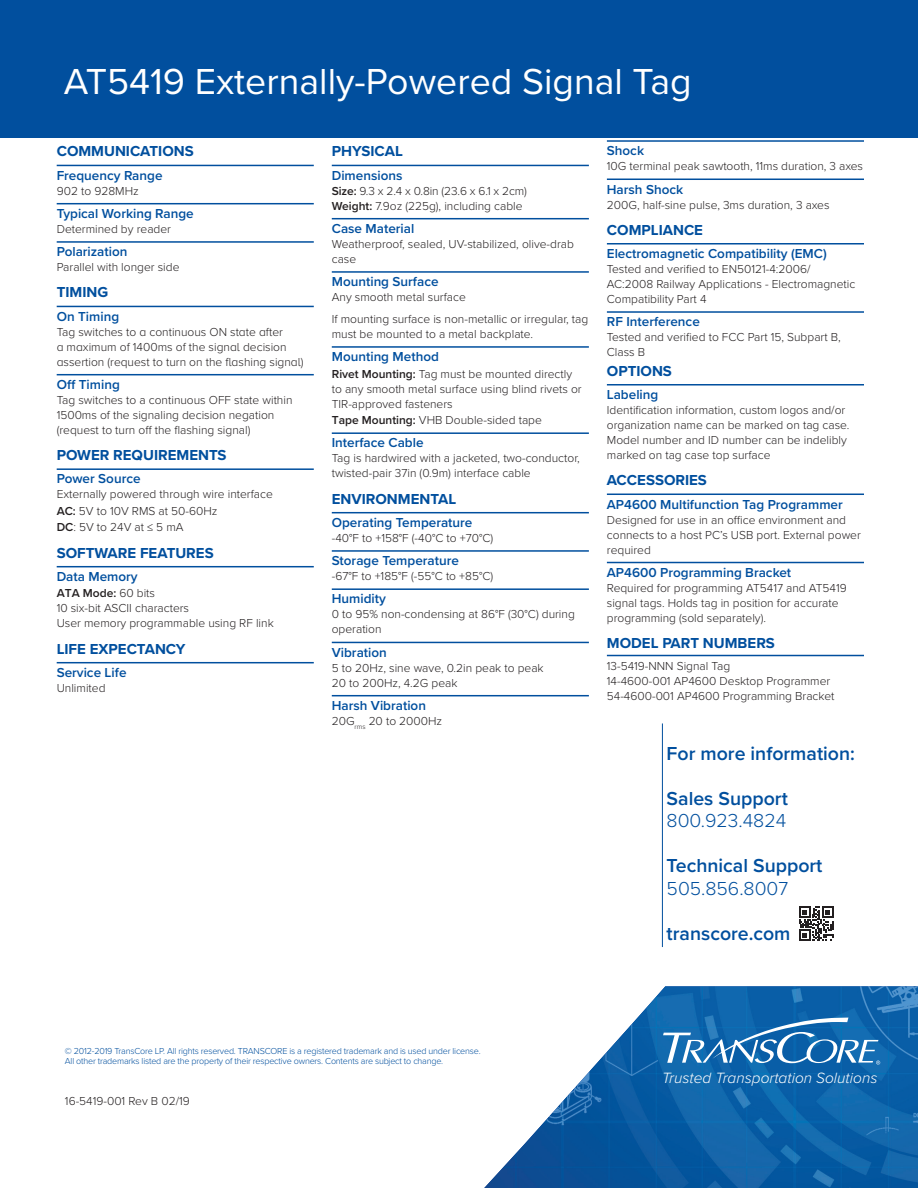
<style>
.page{position:relative;width:918px;height:1188px;background:#fff}
.page>*{position:absolute;margin:0;border:0;box-sizing:border-box;transform-origin:0 0}
.Page_2_Header{font:37.5px "Proxima Nova";color:#fff}
.Contact_Headers_Bold{font:600 19.5px "Proxima Nova";color:#014f9e}
.Contact_Body{font:300 19.5px "Proxima Nova";color:#014f9e}
.t1{font:italic 300 15.45px "Proxima Nova";color:#fff}
.Spec_Head_1{font:700 15px "Proxima Nova";color:#014f9e}
.Spec_Head_1_Rule{font:700 15px "Proxima Nova";color:#014f9e}
.Spec_Body{font:700 15px "Proxima Nova";color:#014f9e}
.Spec_Head_2{font:600 13.5px "Proxima Nova";color:#014f9e}
.Spec_Body-2{font:300 12px/15px "Proxima Nova";color:#231f20}
.Doc_Number{font:300 12px "Proxima Nova";color:#231f20}
.t2{font:300 9px "Proxima Nova";letter-spacing:-.02em;color:#014f9e}
.s1{font-weight:600}
</style>
<div class="page">
<hr style="left:662px;top:723px;width:1px;height:224px;background:#014f9e">
<img style="left:484px;top:986px;width:434px;height:202px">
<div style="left:0;top:0;width:918px;height:138px;background:#014f9e"></div>
<svg style="left:648px;top:1018px;width:232px;height:72px;background:#2876b4"></svg>
<hr style="left:57px;top:165px;width:257px;height:1px;background:#014f9e">
<hr style="left:57px;top:203px;width:257px;height:1px;background:#014f9e">
<hr style="left:57px;top:241px;width:257px;height:2px;background:#014f9e">
<hr style="left:57px;top:306px;width:257px;height:1px;background:#014f9e">
<hr style="left:57px;top:374px;width:257px;height:1px;background:#014f9e">
<hr style="left:57px;top:468px;width:257px;height:2px;background:#014f9e">
<hr style="left:57px;top:566px;width:257px;height:1px;background:#014f9e">
<hr style="left:57px;top:662px;width:257px;height:1px;background:#014f9e">
<hr style="left:332px;top:165px;width:257px;height:1px;background:#014f9e">
<hr style="left:332px;top:218px;width:257px;height:1px;background:#014f9e">
<hr style="left:332px;top:271px;width:257px;height:2px;background:#014f9e">
<hr style="left:332px;top:346px;width:257px;height:2px;background:#014f9e">
<hr style="left:332px;top:432px;width:257px;height:2px;background:#014f9e">
<hr style="left:332px;top:512px;width:257px;height:1px;background:#014f9e">
<hr style="left:332px;top:550px;width:257px;height:2px;background:#014f9e">
<hr style="left:332px;top:588px;width:257px;height:2px;background:#014f9e">
<hr style="left:332px;top:642px;width:257px;height:1px;background:#014f9e">
<hr style="left:332px;top:695px;width:257px;height:1px;background:#014f9e">
<hr style="left:607px;top:140px;width:257px;height:2px;background:#014f9e">
<hr style="left:607px;top:179px;width:257px;height:1px;background:#014f9e">
<hr style="left:607px;top:243px;width:257px;height:2px;background:#014f9e">
<hr style="left:607px;top:311px;width:257px;height:2px;background:#014f9e">
<hr style="left:607px;top:384px;width:257px;height:2px;background:#014f9e">
<hr style="left:607px;top:494px;width:257px;height:1px;background:#014f9e">
<hr style="left:607px;top:562px;width:257px;height:1px;background:#014f9e">
<hr style="left:607px;top:655px;width:257px;height:1px;background:#014f9e">
<svg style="left:799px;top:906px;width:34px;height:35px"></svg>
<p class="Page_2_Header" style="left:64px;top:60px;width:629px">AT5419 Externally-Powered Signal Tag</p>
<p class="Spec_Head_1" style="left:57px;top:143px;width:139px">COMMUNICATIONS</p>
<p class="Spec_Head_2" style="left:57px;top:165px;width:107px">Frequency Range</p>
<p class="Spec_Body-2" style="left:57px;top:183px;width:84px">902 to 928MHz</p>
<p class="Spec_Head_2" style="left:57px;top:203px;width:139px">Typical Working Range</p>
<p class="Spec_Body-2" style="left:57px;top:222px;width:116px">Determined by reader</p>
<p class="Spec_Head_2" style="left:57px;top:242px;width:72px">Polarization</p>
<p class="Spec_Body-2" style="left:57px;top:260px;width:124px">Parallel with longer side</p>
<p class="Spec_Head_1" style="left:57px;top:284px;width:53px">TIMING</p>
<p class="Spec_Head_2" style="left:57px;top:306px;width:64px">On Timing</p>
<p class="Spec_Body-2" style="left:57px;top:324px;width:248px">Tag switches to a continuous ON state after<br>a maximum of 1400ms of the signal decision assertion (request to turn on the flashing signal)</p>
<p class="Spec_Head_2" style="left:57px;top:374px;width:65px">Off Timing</p>
<p class="Spec_Body-2" style="left:57px;top:393px;width:237px">Tag switches to a continuous OFF state within<br>1500ms of the signaling decision negation (request to turn off the flashing signal)</p>
<p class="Spec_Head_1" style="left:57px;top:446px;width:171px">POWER REQUIREMENTS</p>
<p class="Spec_Head_2" style="left:57px;top:469px;width:85px">Power Source</p>
<p class="Spec_Body-2" style="left:57px;top:487px;width:218px">Externally powered through wire interface</p>
<p class="Spec_Body-2" style="left:57px;top:504px;width:162px"><span class="s1">AC:</span> 5V to 10V RMS at 50-60Hz</p>
<p class="Spec_Body-2" style="left:57px;top:520px;width:128px"><span class="s1">DC</span>: 5V to 24V at ≤ 5 mA</p>
<p class="Spec_Head_1" style="left:57px;top:544px;width:159px">SOFTWARE FEATURES</p>
<p class="Spec_Head_2" style="left:57px;top:566px;width:83px">Data Memory</p>
<p class="Spec_Body-2" style="left:57px;top:586px;width:219px"><span class="s1">ATA Mode:</span> 60 bits<br>10 six-bit ASCII characters<br>User memory programmable using RF link</p>
<p class="Spec_Head_1" style="left:57px;top:640px;width:130px">LIFE EXPECTANCY</p>
<p class="Spec_Head_2" style="left:57px;top:662px;width:71px">Service Life</p>
<p class="Spec_Body-2" style="left:57px;top:681px;width:50px">Unlimited</p>
<p class="Spec_Head_1" style="left:332px;top:143px;width:73px">PHYSICAL</p>
<p class="Spec_Head_2" style="left:332px;top:165px;width:72px">Dimensions</p>
<p class="Spec_Body-2" style="left:332px;top:183px;width:197px"><span class="s1">Size:</span> 9.3 x 2.4 x 0.8in (23.6 x 6.1 x 2cm)<br><span class="s1">Weight:</span> 7.9oz (225g), including cable</p>
<p class="Spec_Head_2" style="left:332px;top:218px;width:84px">Case Material</p>
<p class="Spec_Body-2" style="left:332px;top:237px;width:244px">Weatherproof, sealed, UV-stabilized, olive-drab case</p>
<p class="Spec_Head_2" style="left:332px;top:272px;width:108px">Mounting Surface</p>
<p class="Spec_Body-2" style="left:332px;top:290px;width:136px">Any smooth metal surface</p>
<p class="Spec_Body-2" style="left:332px;top:312px;width:258px">If mounting surface is non-metallic or irregular, tag must be mounted to a metal backplate.</p>
<p class="Spec_Head_2" style="left:332px;top:347px;width:109px">Mounting Method</p>
<p class="Spec_Body-2" style="left:332px;top:366px;width:251px"><span class="s1">Rivet Mounting:</span> Tag must be mounted directly to any smooth metal surface using blind rivets or<br>TIR-approved fasteners</p>
<p class="Spec_Body-2" style="left:332px;top:413px;width:212px"><span class="s1">Tape Mounting:</span> VHB Double-sided tape</p>
<p class="Spec_Head_2" style="left:332px;top:433px;width:93px">Interface Cable</p>
<p class="Spec_Body-2" style="left:332px;top:451px;width:250px">Tag is hardwired with a jacketed, two-conductor, twisted-pair 37in (0.9m) interface cable</p>
<p class="Spec_Head_1" style="left:332px;top:490px;width:126px">ENVIRONMENTAL</p>
<p class="Spec_Head_2" style="left:332px;top:512px;width:142px">Operating Temperature</p>
<p class="Spec_Body-2" style="left:332px;top:531px;width:163px">-40°F to +158°F (-40°C to +70°C)</p>
<p class="Spec_Head_2" style="left:332px;top:551px;width:129px">Storage Temperature</p>
<p class="Spec_Body-2" style="left:332px;top:569px;width:163px">-67°F to +185°F (-55°C to +85°C)</p>
<p class="Spec_Head_2" style="left:332px;top:589px;width:56px">Humidity</p>
<p class="Spec_Body-2" style="left:332px;top:607px;width:245px">0 to 95% non-condensing at 86°F (30°C) during operation</p>
<p class="Spec_Head_2" style="left:332px;top:642px;width:57px">Vibration</p>
<p class="Spec_Body-2" style="left:332px;top:660px;width:213px">5 to 20Hz, sine wave, 0.2in peak to peak</p>
<p class="Spec_Body-2" style="left:332px;top:675px;width:127px">20 to 200Hz, 4.2G peak</p>
<p class="Spec_Head_2" style="left:332px;top:695px;width:96px">Harsh Vibration</p>
<p class="Spec_Body-2" style="left:332px;top:714px;width:112px">20G<sub>rms</sub> 20 to 2000Hz</p>
<p class="Spec_Head_2" style="left:607px;top:141px;width:39px">Shock</p>
<p class="Spec_Body-2" style="left:607px;top:159px;width:258px">10G terminal peak sawtooth, 11ms duration, 3 axes</p>
<p class="Spec_Head_2" style="left:607px;top:179px;width:78px">Harsh Shock</p>
<p class="Spec_Body-2" style="left:607px;top:197px;width:224px">200G, half-sine pulse, 3ms duration, 3 axes</p>
<p class="Spec_Head_1" style="left:607px;top:221px;width:98px">COMPLIANCE</p>
<p class="Spec_Head_2" style="left:607px;top:243px;width:221px">Electromagnetic Compatibility (EMC)</p>
<p class="Spec_Body-2" style="left:607px;top:262px;width:250px">Tested and verified to EN50121-4:2006/<br>AC:2008 Railway Applications - Electromagnetic<br>Compatibility Part 4</p>
<p class="Spec_Head_2" style="left:607px;top:312px;width:94px">RF Interference</p>
<p class="Spec_Body-2" style="left:607px;top:330px;width:235px">Tested and verified to FCC Part 15, Subpart B,<br>Class B</p>
<p class="Spec_Body" style="left:607px;top:362px;width:67px">OPTIONS</p>
<p class="Spec_Head_2" style="left:607px;top:384px;width:53px">Labeling</p>
<p class="Spec_Body-2" style="left:607px;top:403px;width:244px">Identification information, custom logos and/or organization name can be marked on tag case.<br>Model number and ID number can be indelibly marked on tag case top surface</p>
<p class="Spec_Head_1" style="left:607px;top:471px;width:102px">ACCESSORIES</p>
<p class="Spec_Head_2" style="left:607px;top:494px;width:237px">AP4600 Multifunction Tag Programmer</p>
<p class="Spec_Body-2" style="left:607px;top:512px;width:256px">Designed for use in an office environment and connects to a host PC’s USB port. External power required</p>
<p class="Spec_Head_2" style="left:607px;top:562px;width:186px">AP4600 Programming Bracket</p>
<p class="Spec_Body-2" style="left:607px;top:580px;width:241px">Required for programming AT5417 and AT5419 signal tags. Holds tag in position for accurate programming (sold separately).</p>
<p class="Spec_Head_1_Rule" style="left:607px;top:634px;width:170px">MODEL PART NUMBERS</p>
<p class="Spec_Body-2" style="left:607px;top:658px;width:125px">13-5419-NNN Signal Tag</p>
<p class="Spec_Body-2" style="left:607px;top:673px;width:225px">14-4600-001 AP4600 Desktop Programmer</p>
<p class="Spec_Body-2" style="left:607px;top:688px;width:229px">54-4600-001 AP4600 Programming Bracket</p>
<p class="Contact_Headers_Bold" style="left:667px;top:739px;width:190px">For more information:</p>
<p class="Contact_Headers_Bold" style="left:667px;top:784px;width:123px">Sales Support</p>
<p class="Contact_Body" style="left:667px;top:809px;width:121px">800.923.4824</p>
<p class="Contact_Headers_Bold" style="left:667px;top:851px;width:157px">Technical Support</p>
<p class="Contact_Body" style="left:667px;top:877px;width:123px">505.856.8007</p>
<p class="Contact_Headers_Bold" style="left:667px;top:919px;width:125px">transcore.com</p>
<p class="t2" style="left:65px;top:1045px;width:417px">© 2012-2019 TransCore LP. All rights reserved. TRANSCORE is a registered trademark and is used under license.</p>
<p class="t2" style="left:65px;top:1056px;width:380px">All other trademarks listed are the property of their respective owners. Contents are subject to change.</p>
<p class="Doc_Number" style="left:65px;top:1093px;width:126px">16-5419-001 Rev B 02/19</p>
<p class="t1" style="left:662px;top:1068px;width:217px">Trusted Transportation Solutions</p>
</div>
